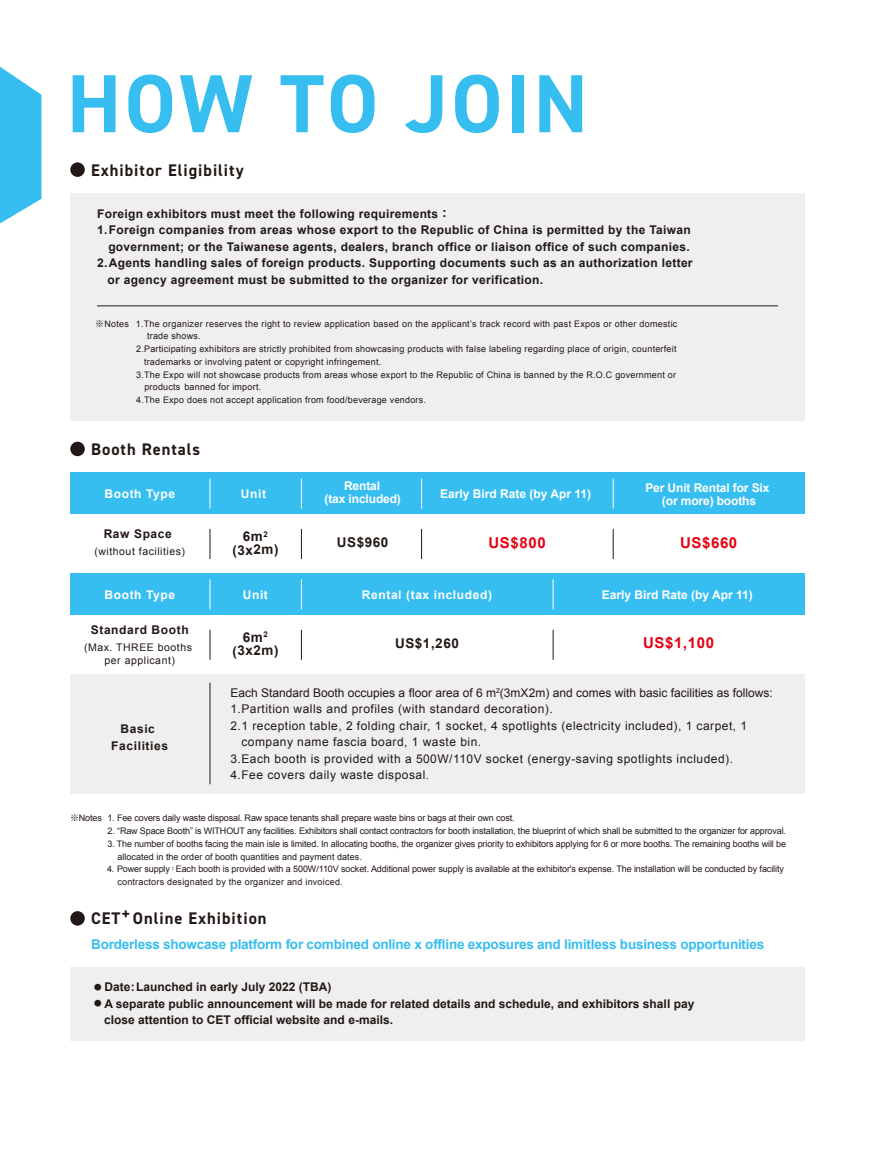
<style>
.page{position:relative;width:872px;height:1149px;background:#fff}
.page>*{position:absolute;margin:0;border:0;box-sizing:border-box;transform-origin:0 0}
.t1{font:700 82.5px "DIN2014";letter-spacing:.04em;color:#37bef0}
.t2{font:700 16.5px "DIN2014";letter-spacing:.06em;color:#221815}
.t3{font:700 15px "Arial";letter-spacing:.04em;color:#e60012}
.t4{font:700 13.5px "Arial";letter-spacing:-.015em;color:#37bef0}
.t5{font:700 13.5px "Arial";letter-spacing:.04em;color:#221815}
.t6{font:700 12px "Arial";letter-spacing:.025em;color:#221815}
.t7{font:12px "Arial";letter-spacing:.04em;color:#221815}
.t8{font:700 12px/16.5px "Arial";color:#221815}
.t9{font:700 12px/13.5px "Arial";color:#fff;text-align:center}
.t10{font:12px "Arial";color:#221815}
.t11{font:700 12px "Arial";letter-spacing:.05em;color:#fff}
.t12{font:700 12px/16.5px "Arial";letter-spacing:.05em;color:#221815;text-align:center}
.t13{font:10.5px/12.6px "Arial";letter-spacing:.05em;color:#221815;text-align:center}
.t14{font:9px/12.8px "Arial";letter-spacing:.005em;color:#221815}
.t15{font:9px "Arial";letter-spacing:.025em;color:#221815}
.t16{font:9px "Arial";letter-spacing:-.015em;color:#221815}
.t17{font:9px "Arial";letter-spacing:.03em;color:#221815}
.s1{font-family:"Taipei Sans TC Beta"}
.s2{font-family:"Adobe Ming Std";font-weight:300}
.s3{font-family:"Noto Sans CJ Ktc";font-weight:500;font-size:7.5px}
</style>
<div class="page">
<div style="left:70px;top:193px;width:734px;height:227px;background:#efefef"></div>
<svg style="left:0;top:67px;width:41px;height:156px"></svg>
<div style="left:70px;top:162px;width:15px;height:15px;background:#221815;border-radius:50%"></div>
<div style="left:70px;top:966px;width:734px;height:74px;background:#efefef"></div>
<div style="left:70px;top:910px;width:15px;height:15px;background:#221815;border-radius:50%"></div>
<div style="left:70px;top:441px;width:15px;height:15px;background:#221815;border-radius:50%"></div>
<div style="left:70px;top:472px;width:734px;height:42px;background:#37bef0"></div>
<hr style="left:210px;top:478px;width:1px;height:30px;background:#fff">
<hr style="left:301px;top:478px;width:1px;height:30px;background:#fff">
<hr style="left:421px;top:478px;width:1px;height:30px;background:#fff">
<hr style="left:613px;top:478px;width:1px;height:30px;background:#fff">
<hr style="left:210px;top:528px;width:1px;height:31px;background:#221815">
<hr style="left:301px;top:528px;width:1px;height:31px;background:#221815">
<hr style="left:421px;top:528px;width:1px;height:31px;background:#221815">
<hr style="left:613px;top:528px;width:1px;height:31px;background:#221815">
<div style="left:70px;top:673px;width:734px;height:120px;background:#efefef"></div>
<div style="left:70px;top:573px;width:734px;height:42px;background:#37bef0"></div>
<hr style="left:210px;top:579px;width:1px;height:30px;background:#fff">
<hr style="left:301px;top:579px;width:1px;height:30px;background:#fff">
<hr style="left:553px;top:579px;width:1px;height:30px;background:#fff">
<hr style="left:210px;top:629px;width:1px;height:30px;background:#221815">
<hr style="left:301px;top:629px;width:1px;height:30px;background:#221815">
<hr style="left:553px;top:629px;width:1px;height:30px;background:#221815">
<hr style="left:210px;top:682px;width:1px;height:102px;background:#221815">
<hr style="left:97px;top:305px;width:681px;height:1px;background:#221815">
<h1 class="t1" style="left:67px;top:74px;width:522px">HOW TO JOIN</h1>
<h2 class="t2" style="left:91px;top:164px;width:154px">Exhibitor Eligibility</h2>
<h3 class="t6" style="left:97px;top:208px;width:355px">Foreign exhibitors must meet the following requirements<span class="s1">：</span></h3>
<h3 class="t6" style="left:97px;top:225px;width:595px">1.Foreign companies from areas whose export to the Republic of China is permitted by the Taiwan</h3>
<h3 class="t6" style="left:108px;top:241px;width:583px">government; or the Taiwanese agents, dealers, branch office or liaison office of such companies.</h3>
<h3 class="t6" style="left:97px;top:258px;width:597px">2.Agents handling sales of foreign products. Supporting documents such as an authorization letter</h3>
<h3 class="t6" style="left:108px;top:274px;width:437px">or agency agreement must be submitted to the organizer for verification.</h3>
<p class="t17" style="left:95px;top:320px;width:583px"><span class="s1">※</span>Notes 1.The organizer reserves the right to review application based on the applicant’s track record with past Expos or other domestic</p>
<p class="t15" style="left:147px;top:332px;width:55px">trade shows.</p>
<p class="t15" style="left:136px;top:345px;width:542px">2.Participating exhibitors are strictly prohibited from showcasing products with false labeling regarding place of origin, counterfeit</p>
<p class="t15" style="left:144px;top:358px;width:239px">trademarks or involving patent or copyright infringement.</p>
<p class="t15" style="left:136px;top:371px;width:541px">3.The Expo will not showcase products from areas whose export to the Republic of China is banned by the R.O.C government or</p>
<p class="t15" style="left:144px;top:383px;width:118px">products banned for import.</p>
<p class="t15" style="left:136px;top:396px;width:291px">4.The Expo does not accept application from food/beverage vendors.</p>
<h2 class="t2" style="left:91px;top:443px;width:111px">Booth Rentals</h2>
<h3 class="t11" style="left:105px;top:489px;width:72px">Booth Type</h3>
<h3 class="t9" style="left:440px;top:488px;width:152px">Early Bird Rate (by Apr 11)</h3>
<h3 class="t9" style="left:645px;top:481px;width:126px">Per Unit Rental for Six (or more) booths</h3>
<h3 class="t9" style="left:324px;top:479px;width:78px">Rental<br>(tax included)</h3>
<h3 class="t9" style="left:241px;top:488px;width:27px">Unit</h3>
<h3 class="t12" style="left:104px;top:526px;width:70px">Raw Space</h3>
<p class="t13" style="left:94px;top:545px;width:92px">(without facilities)</p>
<h3 class="t5" style="left:243px;top:530px;width:26px">6m<sup>2</sup></h3>
<h3 class="t5" style="left:232px;top:544px;width:48px;rotate:-1deg">(3x2m)</h3>
<h3 class="t5" style="left:337px;top:536px;width:53px">US$960</h3>
<h3 class="t3" style="left:488px;top:536px;width:59px">US$800</h3>
<h3 class="t3" style="left:680px;top:536px;width:59px">US$660</h3>
<h3 class="t11" style="left:105px;top:589px;width:72px">Booth Type</h3>
<h3 class="t11" style="left:362px;top:589px;width:132px">Rental (tax included)</h3>
<h3 class="t9" style="left:243px;top:588px;width:27px">Unit</h3>
<h3 class="t9" style="left:601px;top:588px;width:152px">Early Bird Rate (by Apr 11)</h3>
<h3 class="t12" style="left:91px;top:622px;width:99px">Standard Booth</h3>
<p class="t13" style="left:84px;top:641px;width:109px">(Max. THREE booths per applicant)</p>
<h3 class="t5" style="left:395px;top:637px;width:65px">US$1,260</h3>
<h3 class="t3" style="left:643px;top:636px;width:72px">US$1,100</h3>
<h3 class="t5" style="left:243px;top:631px;width:26px">6m<sup>2</sup></h3>
<h3 class="t5" style="left:232px;top:645px;width:48px;rotate:-1deg">(3x2m)</h3>
<h3 class="t10" style="left:230px;top:687px;width:544px">Each Standard Booth occupies a floor area of 6 m<sup>2</sup>(3mX2m) and comes with basic facilities as follows:</h3>
<h3 class="t7" style="left:230px;top:704px;width:324px">1.Partition walls and profiles (with standard decoration).</h3>
<h3 class="t7" style="left:230px;top:720px;width:518px">2.1 reception table, 2 folding chair, 1 socket, 4 spotlights (electricity included), 1 carpet, 1</h3>
<h3 class="t7" style="left:241px;top:737px;width:241px">company name fascia board, 1 waste bin.</h3>
<h3 class="t7" style="left:230px;top:753px;width:504px">3.Each booth is provided with a 500W/110V socket (energy-saving spotlights included).</h3>
<h3 class="t7" style="left:230px;top:770px;width:200px">4.Fee covers daily waste disposal.</h3>
<h3 class="t12" style="left:111px;top:721px;width:58px">Basic<br>Facilities</h3>
<p class="t16" style="left:70px;top:814px;width:446px"><span class="s1">※</span>Notes 1. Fee covers daily waste disposal. Raw space tenants shall prepare waste bins or bags at their own cost.</p>
<p class="t16" style="left:108px;top:827px;width:680px">2. “Raw Space Booth” is WITHOUT any facilities. Exhibitors shall contact contractors for booth installation, the blueprint of which shall be submitted to the organizer for approval.</p>
<p class="t14" style="left:117px;top:837px;width:670px;text-indent:-10px">3. The number of booths facing the main isle is limited. In allocating booths, the organizer gives priority to exhibitors applying for 6 or more booths. The remaining booths will be allocated in the order of booth quantities and payment dates.</p>
<p class="t14" style="left:117px;top:863px;width:668px;text-indent:-10px">4. Power supply<span class="s2">：</span>Each booth is provided with a 500W/110V socket. Additional power supply is available at the exhibitor's expense. The installation will be conducted by facility contractors designated by the organizer and invoiced.</p>
<h2 class="t2" style="left:91px;top:912px;width:177px">CET<sup>+</sup>Online Exhibition</h2>
<h3 class="t4" style="left:91px;top:938px;width:674px">Borderless showcase platform for combined online x offline exposures and limitless business opportunities</h3>
<h3 class="t8" style="left:94px;top:979px;width:239px"><span class="s3">●</span> Date: Launched in early July 2022 (TBA)</h3>
<h3 class="t8" style="left:104px;top:995px;width:591px;text-indent:-10px"><span class="s3">●</span> A separate public announcement will be made for related details and schedule, and exhibitors shall pay close attention to CET official website and e-mails.</h3>
</div>
